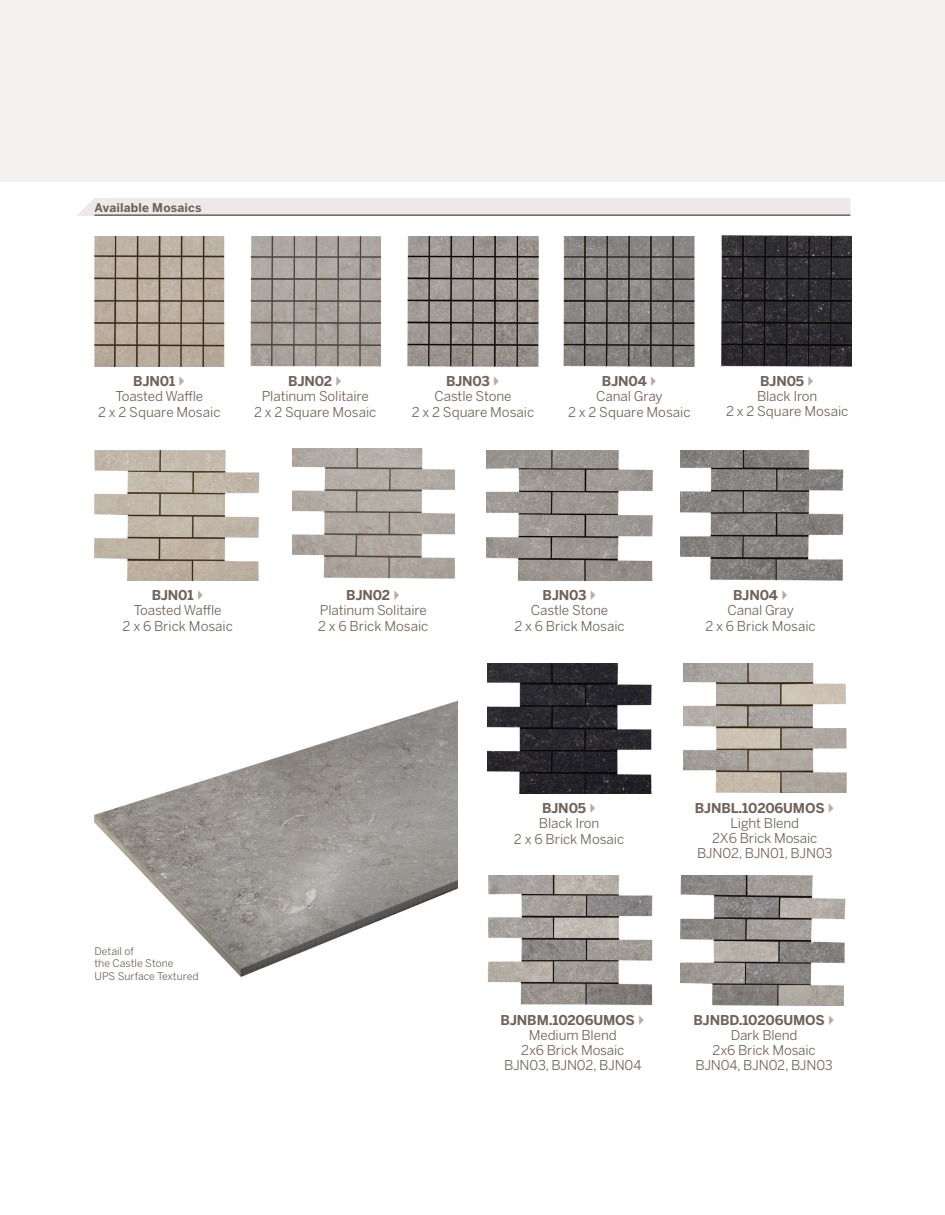
<style>
.page{position:relative;width:945px;height:1215px;background:#fff}
.page>*{position:absolute;margin:0;border:0;box-sizing:border-box;transform-origin:0 0}
.t1{font:13.5px/15.6px "Benton Sans";letter-spacing:-.01em;color:#716259;text-align:center}
.t2{font:700 13.5px "Benton Sans";letter-spacing:-.01em;color:#716259}
.t3{font:700 12px "Benton Sans";letter-spacing:.01em;color:#716259}
.t4{font:10.5px/12.1px "Benton Sans";color:#716259}
</style>
<div class="page">
<div style="left:0;top:0;width:14px;height:181px;background:#f5f1f1"></div>
<div style="left:14px;top:0;width:931px;height:181px;background:#f5f1f1"></div>
<div style="left:77px;top:198px;width:773px;height:18px;background:#eee9e8"></div>
<hr style="left:94px;top:214px;width:756px;height:2px;background:#716259">
<img style="left:93px;top:700px;width:365px;height:277px">
<img style="left:95px;top:236px;width:130px;height:131px">
<img style="left:408px;top:236px;width:130px;height:130px">
<img style="left:722px;top:236px;width:130px;height:130px">
<img style="left:250px;top:236px;width:130px;height:130px">
<img style="left:564px;top:236px;width:130px;height:130px">
<img style="left:95px;top:451px;width:165px;height:130px">
<img style="left:486px;top:450px;width:167px;height:130px">
<img style="left:487px;top:664px;width:165px;height:130px">
<img style="left:681px;top:875px;width:165px;height:130px">
<img style="left:683px;top:663px;width:163px;height:130px">
<img style="left:488px;top:875px;width:165px;height:130px">
<img style="left:292px;top:448px;width:162px;height:130px">
<img style="left:681px;top:450px;width:162px;height:130px">
<p class="t3" style="left:94px;top:200px;width:109px">Available Mosaics</p>
<p class="t2" style="left:133px;top:373px;width:44px">BJN01</p>
<p class="t1" style="left:98px;top:388px;width:124px">Toasted Waffle<br>2 x 2 Square Mosaic</p>
<p class="t2" style="left:288px;top:373px;width:46px">BJN02</p>
<p class="t1" style="left:254px;top:388px;width:124px">Platinum Solitaire<br>2 x 2 Square Mosaic</p>
<p class="t2" style="left:446px;top:373px;width:45px">BJN03</p>
<p class="t1" style="left:412px;top:388px;width:124px">Castle Stone<br>2 x 2 Square Mosaic</p>
<p class="t2" style="left:602px;top:373px;width:46px">BJN04</p>
<p class="t1" style="left:568px;top:388px;width:124px">Canal Gray<br>2 x 2 Square Mosaic</p>
<p class="t2" style="left:760px;top:372px;width:46px">BJN05</p>
<p class="t1" style="left:726px;top:388px;width:124px">Black Iron<br>2 x 2 Square Mosaic</p>
<p class="t2" style="left:152px;top:587px;width:44px">BJN01</p>
<p class="t1" style="left:123px;top:602px;width:112px">Toasted Waffle<br>2 x 6 Brick Mosaic</p>
<p class="t2" style="left:346px;top:587px;width:46px">BJN02</p>
<p class="t1" style="left:318px;top:602px;width:112px;text-align:left">Platinum Solitaire<br>2 x 6 Brick Mosaic</p>
<p class="t2" style="left:543px;top:587px;width:45px">BJN03</p>
<p class="t1" style="left:514px;top:602px;width:112px">Castle Stone<br>2 x 6 Brick Mosaic</p>
<p class="t2" style="left:733px;top:587px;width:46px">BJN04</p>
<p class="t1" style="left:705px;top:602px;width:112px">Canal Gray<br>2 x 6 Brick Mosaic</p>
<p class="t4" style="left:94px;top:945px;width:106px">Detail of<br>the Castle Stone<br>UPS Surface Textured</p>
<p class="t2" style="left:542px;top:800px;width:46px">BJN05</p>
<p class="t1" style="left:514px;top:815px;width:112px">Black Iron<br>2 x 6 Brick Mosaic</p>
<p class="t2" style="left:695px;top:799px;width:131px">BJNBL.10206UMOS</p>
<p class="t1" style="left:697px;top:815px;width:137px;line-height:15px">Light Blend<br>2X6 Brick Mosaic<br>BJN02, BJN01, BJN03</p>
<p class="t2" style="left:501px;top:1012px;width:136px">BJNBM.10206UMOS</p>
<p class="t1" style="left:504px;top:1028px;width:139px;line-height:15px">Medium Blend<br>2x6 Brick Mosaic<br>BJN03, BJN02, BJN04</p>
<p class="t2" style="left:693px;top:1012px;width:133px">BJNBD.10206UMOS</p>
<p class="t1" style="left:695px;top:1028px;width:139px;line-height:15px">Dark Blend<br>2x6 Brick Mosaic<br>BJN04, BJN02, BJN03</p>
</div>
